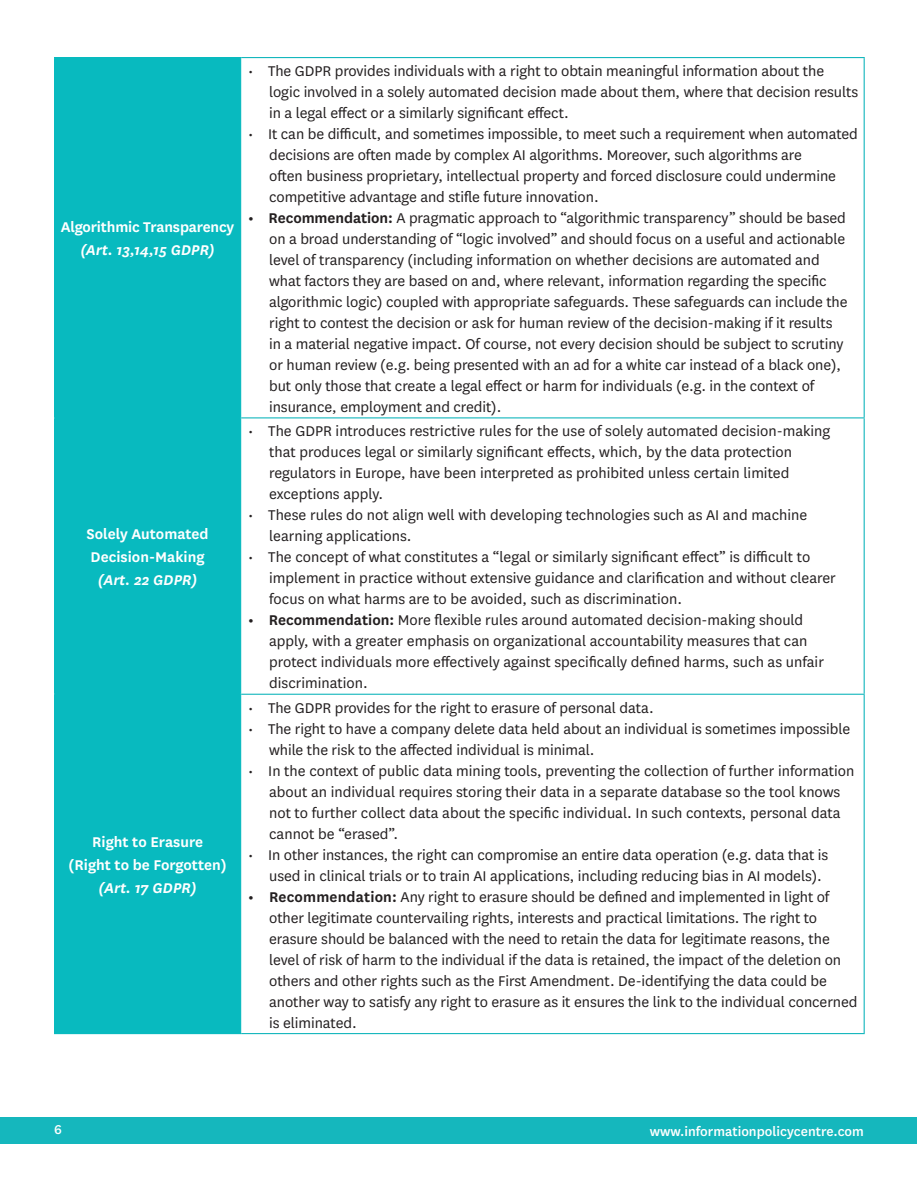
<style>
.page{position:relative;width:918px;height:1188px;background:#fff}
.page>*{position:absolute;margin:0;border:0;box-sizing:border-box;transform-origin:0 0}
.t1{font:16.5px/21px "National";letter-spacing:-.005em;color:#231f20}
._02__Head_Level_Two{font:600 16.5px "National";color:#fff}
._02__Head_Level_Two-2{font:italic 600 16.5px "National";color:#fff}
._03__Body{font:500 15px "National";color:#fff}
.s1{font-weight:600}
</style>
<div class="page">
<div style="left:55px;top:58px;width:185px;height:975px;background:#08babf"></div>
<hr style="left:241px;top:57px;width:624px;height:1px;background:#15b7bd">
<hr style="left:864px;top:58px;width:1px;height:359px;background:#15b7bd">
<hr style="left:241px;top:417px;width:624px;height:1px;background:#15b7bd">
<hr style="left:864px;top:418px;width:1px;height:276px;background:#15b7bd">
<hr style="left:241px;top:694px;width:624px;height:1px;background:#15b7bd">
<hr style="left:864px;top:695px;width:1px;height:338px;background:#15b7bd">
<hr style="left:241px;top:1033px;width:624px;height:1px;background:#15b7bd">
<hr style="left:54px;top:57px;width:187px;height:1px;background:#08babf">
<hr style="left:54px;top:58px;width:1px;height:359px;background:#08babf">
<hr style="left:240px;top:58px;width:1px;height:359px;background:#08babf">
<hr style="left:54px;top:417px;width:187px;height:1px;background:#08babf">
<hr style="left:54px;top:418px;width:1px;height:276px;background:#08babf">
<hr style="left:240px;top:418px;width:1px;height:276px;background:#08babf">
<hr style="left:54px;top:694px;width:187px;height:1px;background:#08babf">
<hr style="left:54px;top:695px;width:1px;height:338px;background:#08babf">
<hr style="left:240px;top:695px;width:1px;height:338px;background:#08babf">
<hr style="left:54px;top:1033px;width:187px;height:1px;background:#08babf">
<div style="left:1px;top:1117px;width:916px;height:27px;background:#15b7bd"></div>
<p class="_02__Head_Level_Two" style="left:61px;top:216px;width:175px">Algorithmic Transparency</p>
<p class="_02__Head_Level_Two-2" style="left:80px;top:239px;width:136px">(Art. 13,14,15 GDPR)</p>
<p class="_02__Head_Level_Two" style="left:87px;top:523px;width:123px">Solely Automated</p>
<p class="_02__Head_Level_Two" style="left:91px;top:546px;width:116px">Decision-Making</p>
<p class="_02__Head_Level_Two-2" style="left:98px;top:569px;width:101px">(Art. 22 GDPR)</p>
<p class="_02__Head_Level_Two" style="left:92px;top:831px;width:112px">Right to Erasure</p>
<p class="_02__Head_Level_Two" style="left:69px;top:854px;width:159px">(Right to be Forgotten)</p>
<p class="_02__Head_Level_Two-2" style="left:99px;top:877px;width:99px">(Art. 17 GDPR)</p>
<p class="t1" style="left:269px;top:60px;width:591px;text-indent:-21px">• The GDPR provides individuals with a right to obtain meaningful information about the logic involved in a solely automated decision made about them, where that decision results in a legal effect or a similarly significant effect.</p>
<p class="t1" style="left:269px;top:123px;width:590px;text-indent:-21px">• It can be difficult, and sometimes impossible, to meet such a requirement when automated decisions are often made by complex AI algorithms. Moreover, such algorithms are<br>often business proprietary, intellectual property and forced disclosure could undermine competitive advantage and stifle future innovation.</p>
<p class="t1" style="left:269px;top:207px;width:580px;text-indent:-21px"><span class="s1">• Recommendation:</span> A pragmatic approach to “algorithmic transparency” should be based on a broad understanding of “logic involved” and should focus on a useful and actionable level of transparency (including information on whether decisions are automated and what factors they are based on and, where relevant, information regarding the specific algorithmic logic) coupled with appropriate safeguards. These safeguards can include the right to contest the decision or ask for human review of the decision-making if it results in a material negative impact. Of course, not every decision should be subject to scrutiny or human review (e.g. being presented with an ad for a white car instead of a black one), but only those that create a legal effect or harm for individuals (e.g. in the context of insurance, employment and credit).</p>
<p class="t1" style="left:269px;top:420px;width:563px;text-indent:-21px">• The GDPR introduces restrictive rules for the use of solely automated decision-making that produces legal or similarly significant effects, which, by the data protection regulators in Europe, have been interpreted as prohibited unless certain limited exceptions apply.</p>
<p class="t1" style="left:269px;top:504px;width:540px;text-indent:-21px">• These rules do not align well with developing technologies such as AI and machine learning applications.</p>
<p class="t1" style="left:269px;top:546px;width:568px;text-indent:-21px">• The concept of what constitutes a “legal or similarly significant effect” is difficult to implement in practice without extensive guidance and clarification and without clearer focus on what harms are to be avoided, such as discrimination.</p>
<p class="t1" style="left:269px;top:609px;width:556px;text-indent:-21px"><span class="s1">• Recommendation:</span> More flexible rules around automated decision-making should apply, with a greater emphasis on organizational accountability measures that can protect individuals more effectively against specifically defined harms, such as unfair discrimination.</p>
<p class="t1" style="left:248px;top:696px;width:407px">• The GDPR provides for the right to erasure of personal data.</p>
<p class="t1" style="left:269px;top:717px;width:583px;text-indent:-21px">• The right to have a company delete data held about an individual is sometimes impossible while the risk to the affected individual is minimal.</p>
<p class="t1" style="left:269px;top:759px;width:587px;text-indent:-21px">• In the context of public data mining tools, preventing the collection of further information about an individual requires storing their data in a separate database so the tool knows not to further collect data about the specific individual. In such contexts, personal data cannot be “erased”.</p>
<p class="t1" style="left:269px;top:843px;width:561px;text-indent:-21px">• In other instances, the right can compromise an entire data operation (e.g. data that is used in clinical trials or to train AI applications, including reducing bias in AI models).</p>
<p class="t1" style="left:269px;top:885px;width:590px;text-indent:-21px"><span class="s1">• Recommendation:</span> Any right to erasure should be defined and implemented in light of other legitimate countervailing rights, interests and practical limitations. The right to erasure should be balanced with the need to retain the data for legitimate reasons, the level of risk of harm to the individual if the data is retained, the impact of the deletion on others and other rights such as the First Amendment. De-identifying the data could be another way to satisfy any right to erasure as it ensures the link to the individual concerned is eliminated.</p>
<p class="_03__Body" style="left:54px;top:1119px;width:9px">6</p>
<p class="_03__Body" style="left:650px;top:1122px;width:216px">www.informationpolicycentre.com</p>
</div>
